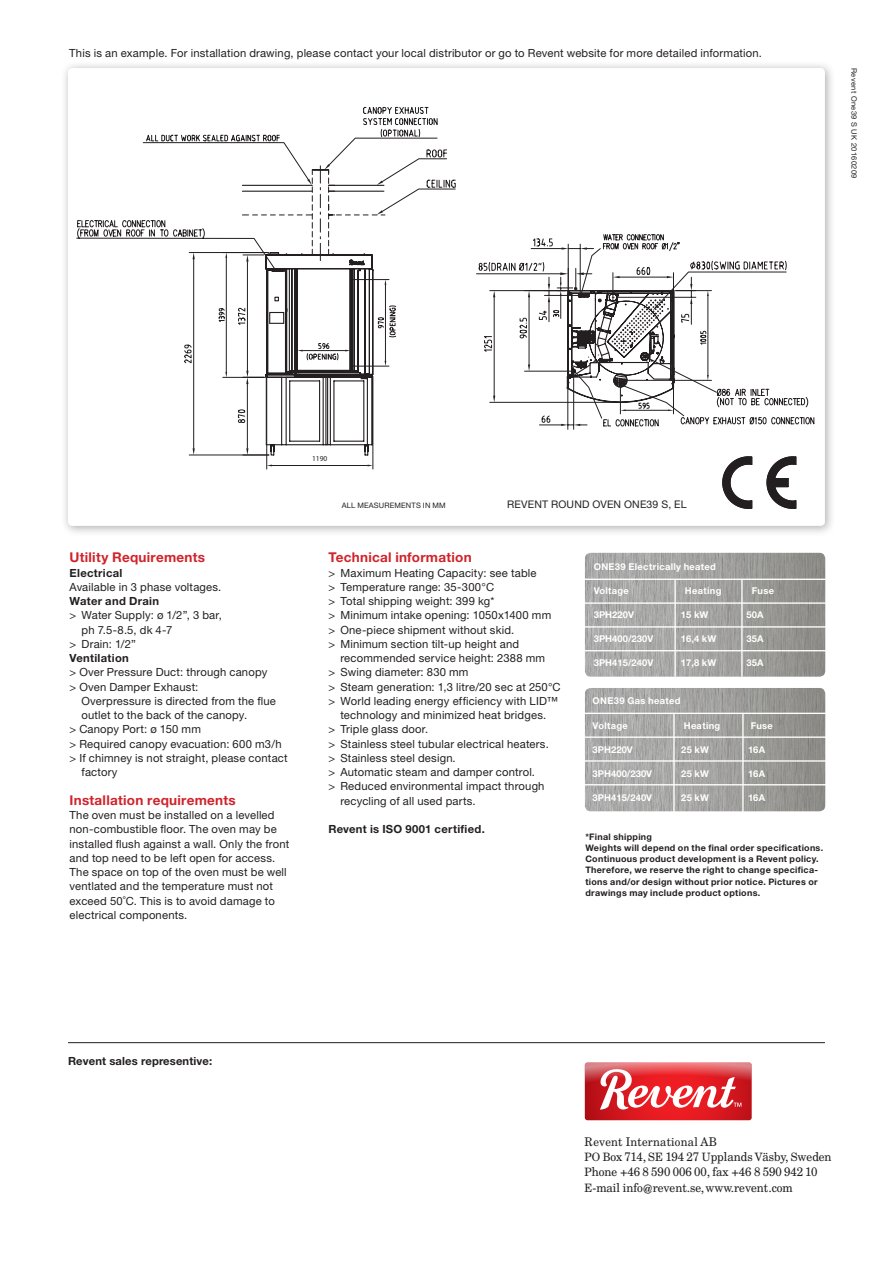
<style>
.page{position:relative;width:893px;height:1263px;background:#fff}
.page>*{position:absolute;margin:0;border:0;box-sizing:border-box;transform-origin:0 0}
.t1{font:700 13.5px "Helvetica Neue LT Std";letter-spacing:.02em;color:#d1232a}
.t2{font:12.3px "New Century Schoolbook JVD";color:#231f20}
.t3{font:12px "New Century Schoolbook JVD";letter-spacing:.02em;color:#231f20}
.t4{font:11.25px/14.2px "Helvetica Neue LT Std";letter-spacing:.015em;color:#231f20}
.t5{font:700 11.25px "Helvetica Neue LT Std";letter-spacing:.025em;color:#231f20}
.t6{font:10.5px "Helvetica Neue LT Std";letter-spacing:.02em;color:#231f20}
.t7{font:700 9.45px "Helvetica Neue LT Std";letter-spacing:.025em;color:#fff}
.t8{font:700 9.45px "Helvetica Neue LT Std";letter-spacing:.005em;color:#fff}
.t9{font:700 9px/11.2px "Helvetica Neue LT Std";letter-spacing:.03em;color:#231f20}
.t10{font:7.5px "Helvetica Neue LT Std";letter-spacing:.04em;color:#231f20}
.t11{font:7.5px "Helvetica Neue LT Std";letter-spacing:.02em;color:#231f20}
.t12{font:7.5px "Myriad Pro";color:#231f20}
.s1{font-size:11.55px}
</style>
<div class="page">
<div style="left:61px;top:61px;width:775px;height:476px;background:#231f20;opacity:.35"></div>
<div style="left:68px;top:68px;width:757px;height:458px;background:#fff;border-radius:4px"></div>
<hr style="left:68px;top:1042px;width:757px;height:1px;background:#231f20">
<svg style="left:585px;top:1062px;width:167px;height:58px;background:#e25359"></svg>
<svg style="left:76px;top:106px;width:738px;height:403px"></svg>
<svg style="left:585px;top:553px;width:240px;height:124px;background:#a1a19e"></svg>
<hr style="left:582px;top:579px;width:244px;height:1px;background:#fff">
<hr style="left:582px;top:602px;width:244px;height:2px;background:#fff">
<hr style="left:582px;top:626px;width:244px;height:2px;background:#fff">
<hr style="left:582px;top:650px;width:244px;height:1px;background:#fff">
<hr style="left:674px;top:580px;width:2px;height:97px;background:#fff">
<hr style="left:741px;top:579px;width:2px;height:98px;background:#fff">
<svg style="left:585px;top:688px;width:240px;height:123px;background:#a0a09e"></svg>
<hr style="left:581px;top:713px;width:263px;height:1px;background:#fff">
<hr style="left:581px;top:736px;width:263px;height:2px;background:#fff">
<hr style="left:581px;top:760px;width:263px;height:2px;background:#fff">
<hr style="left:581px;top:784px;width:263px;height:1px;background:#fff">
<hr style="left:673px;top:714px;width:2px;height:98px;background:#fff">
<hr style="left:742px;top:714px;width:2px;height:99px;background:#fff">
<div style="left:308px;top:453px;width:25px;height:11px;background:#fff"></div>
<p class="t4" style="left:69px;top:46px;width:694px">This is an example. For installation drawing, please contact your local distributor or go to Revent website for more detailed information.</p>
<p class="t10" style="left:859px;top:68px;width:112px;rotate:90deg">Revent One39 S UK 20160209</p>
<p class="t1" style="left:70px;top:549px;width:137px">Utility Requirements</p>
<p class="t5" style="left:70px;top:566px;width:54px">Electrical</p>
<p class="t4" style="left:70px;top:580px;width:153px">Available in 3 phase voltages.</p>
<p class="t5" style="left:70px;top:594px;width:91px">Water and Drain</p>
<p class="t4" style="left:82px;top:608px;width:142px;text-indent:-12px">&gt; Water Supply: ø 1/2”, 3 bar, ph 7.5-8.5, dk 4-7</p>
<p class="t4" style="left:70px;top:637px;width:68px">&gt; Drain: 1/2”</p>
<p class="t5" style="left:70px;top:651px;width:61px">Ventilation</p>
<p class="t4" style="left:70px;top:665px;width:199px">&gt; Over Pressure Duct: through canopy</p>
<p class="t4" style="left:70px;top:679px;width:130px">&gt; Oven Damper Exhaust:</p>
<p class="t4" style="left:82px;top:694px;width:196px">Overpressure is directed from the flue</p>
<p class="t4" style="left:82px;top:708px;width:167px">outlet to the back of the canopy.</p>
<p class="t4" style="left:70px;top:722px;width:133px">&gt; Canopy Port: ø 150 mm</p>
<p class="t4" style="left:70px;top:736px;width:214px">&gt; Required canopy evacuation: 600 m3/h</p>
<p class="t4" style="left:82px;top:751px;width:208px;text-indent:-12px">&gt; If chimney is not straight, please contact factory</p>
<p class="t1" style="left:70px;top:791px;width:168px">Installation requirements</p>
<p class="t4" style="left:70px;top:808px;width:207px">The oven must be installed on a levelled</p>
<p class="t4" style="left:70px;top:822px;width:209px">non-combustible floor. The oven may be</p>
<p class="t4" style="left:70px;top:836px;width:221px">installed flush against a wall. Only the front</p>
<p class="t4" style="left:70px;top:850px;width:207px">and top need to be left open for access.</p>
<p class="t4" style="left:70px;top:865px;width:219px">The space on top of the oven must be well</p>
<p class="t4" style="left:70px;top:879px;width:205px">ventlated and the temperature must not</p>
<p class="t4" style="left:70px;top:893px;width:207px">exceed 50˚C. This is to avoid damage to</p>
<p class="t4" style="left:70px;top:907px;width:119px">electrical components.</p>
<p class="t12" style="left:312px;top:454px;width:17px">1190</p>
<p class="t11" style="left:342px;top:501px;width:106px">ALL MEASUREMENTS IN MM</p>
<p class="t6" style="left:507px;top:498px;width:181px">REVENT ROUND OVEN ONE39 S, EL</p>
<p class="t1" style="left:328px;top:549px;width:145px">Technical information</p>
<p class="t4" style="left:328px;top:565px;width:210px">&gt; Maximum Heating Capacity: see table</p>
<p class="t4" style="left:328px;top:580px;width:167px">&gt; Temperature range: 35-300°C</p>
<p class="t4" style="left:328px;top:594px;width:167px">&gt; Total shipping weight: 399 kg*</p>
<p class="t4" style="left:328px;top:608px;width:224px">&gt; Minimum intake opening: 1050x1400 mm</p>
<p class="t4" style="left:328px;top:622px;width:187px">&gt; One-piece shipment without skid.</p>
<p class="t4" style="left:328px;top:637px;width:192px">&gt; Minimum section tilt-up height and</p>
<p class="t4" style="left:340px;top:651px;width:206px">recommended service height: 2388 mm</p>
<p class="t4" style="left:328px;top:665px;width:142px">&gt; Swing diameter: 830 mm</p>
<p class="t4" style="left:328px;top:679px;width:234px">&gt; Steam generation: 1,3 litre/20 sec at 250°C</p>
<p class="t4" style="left:328px;top:694px;width:231px;text-align:center">&gt; World leading energy efficiency with LID™ technology and minimized heat bridges.</p>
<p class="t4" style="left:328px;top:722px;width:101px">&gt; Triple glass door.</p>
<p class="t4" style="left:328px;top:736px;width:222px">&gt; Stainless steel tubular electrical heaters.</p>
<p class="t4" style="left:328px;top:751px;width:129px">&gt; Stainless steel design.</p>
<p class="t4" style="left:328px;top:765px;width:208px">&gt; Automatic steam and damper control.</p>
<p class="t4" style="left:328px;top:779px;width:218px">&gt; Reduced environmental impact through</p>
<p class="t4" style="left:340px;top:793px;width:137px">recycling of all used parts.</p>
<p class="t5" style="left:328px;top:822px;width:158px">Revent is ISO 9001 certified.</p>
<p class="t7" style="left:594px;top:561px;width:124px">ONE39 Electrically heated</p>
<p class="t7" style="left:594px;top:585px;width:37px">Voltage</p>
<p class="t7" style="left:685px;top:585px;width:38px">Heating</p>
<p class="t7" style="left:752px;top:585px;width:24px">Fuse</p>
<p class="t8" style="left:594px;top:609px;width:42px">3PH220V</p>
<p class="t7" style="left:681px;top:609px;width:29px">15 kW</p>
<p class="t7" style="left:746px;top:609px;width:18px">50A</p>
<p class="t8" style="left:594px;top:633px;width:61px">3PH400/230V</p>
<p class="t7" style="left:681px;top:633px;width:37px">16,4 kW</p>
<p class="t7" style="left:746px;top:633px;width:18px">35A</p>
<p class="t8" style="left:594px;top:657px;width:61px">3PH415/240V</p>
<p class="t7" style="left:681px;top:657px;width:37px">17,8 kW</p>
<p class="t7" style="left:746px;top:657px;width:18px">35A</p>
<p class="t7" style="left:593px;top:695px;width:89px">ONE39 Gas heated</p>
<p class="t7" style="left:593px;top:719px;width:37px">Voltage</p>
<p class="t7" style="left:684px;top:719px;width:38px">Heating</p>
<p class="t7" style="left:751px;top:719px;width:24px">Fuse</p>
<p class="t8" style="left:593px;top:743px;width:42px">3PH220V</p>
<p class="t7" style="left:681px;top:743px;width:30px">25 kW</p>
<p class="t7" style="left:748px;top:743px;width:19px">16A</p>
<p class="t8" style="left:593px;top:767px;width:61px">3PH400/230V</p>
<p class="t7" style="left:681px;top:767px;width:30px">25 kW</p>
<p class="t7" style="left:748px;top:767px;width:19px">16A</p>
<p class="t8" style="left:593px;top:792px;width:61px">3PH415/240V</p>
<p class="t7" style="left:681px;top:792px;width:30px">25 kW</p>
<p class="t7" style="left:748px;top:792px;width:19px">16A</p>
<p class="t9" style="left:585px;top:830px;width:68px">*Final shipping</p>
<p class="t9" style="left:585px;top:842px;width:239px">Weights will depend on the final order specifications.</p>
<p class="t9" style="left:585px;top:853px;width:235px">Continuous product development is a Revent policy.<br>Therefore, we reserve the right to change specifica&shy;tions and/or design without prior notice. Pictures or drawings may include product options.</p>
<p class="t5" style="left:68px;top:1054px;width:146px">Revent sales representive:</p>
<p class="t3" style="left:585px;top:1134px;width:134px">Revent International AB</p>
<p class="t2" style="left:585px;top:1149px;width:248px"><span class="s1">PO B</span>ox 714, <span class="s1">SE</span> 194 27 <span class="s1">U</span>pplands <span class="s1">V</span>äsby, <span class="s1">S</span>weden</p>
<p class="t2" style="left:585px;top:1164px;width:234px"><span class="s1">P</span>hone +46 8 590 006 00, fax +46 8 590 942 10</p>
<p class="t2" style="left:585px;top:1180px;width:210px"><span class="s1">E</span>-mail info@revent.se, www.revent.com</p>
</div>
